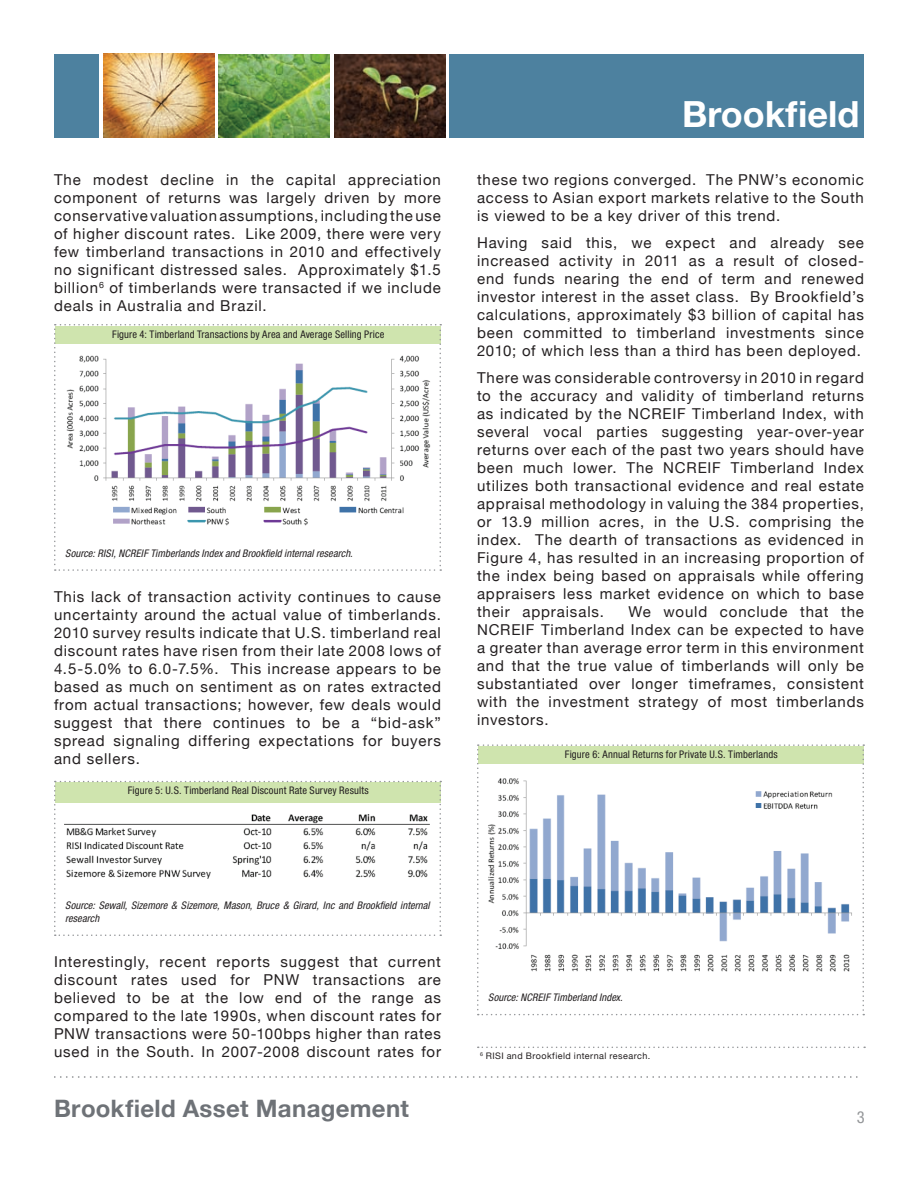
<style>
.page{position:relative;width:918px;height:1188px;background:#fff}
.page>*{position:absolute;margin:0;border:0;box-sizing:border-box;transform-origin:0 0}
.t1{font:700 36px "Helvetica Neue";color:#fff}
.t2{font:700 24px "Helvetica Neue";letter-spacing:.015em;color:#6e7277}
.t3{font:condensed 16.5px "Helvetica Neue LT Std";color:#939598}
.t4{font:15px/18px "Helvetica Neue";letter-spacing:.055em;color:#231f20;text-align:justify}
.t5{font:italic condensed 10.5px/12.6px "Helvetica Neue LT Std";letter-spacing:.01em;color:#231f20}
.t6{font:condensed 10.5px "Helvetica Neue LT Std";letter-spacing:.015em;color:#231f20}
.t7{font:9px "Helvetica Neue";letter-spacing:.05em;color:#231f20}
</style>
<div class="page">
<svg style="left:54px;top:1076px;width:804px;height:2px"></svg>
<div style="left:450px;top:54px;width:414px;height:84px;background:#4d819f"></div>
<img style="left:103px;top:54px;width:112px;height:84px">
<img style="left:334px;top:54px;width:112px;height:84px">
<img style="left:219px;top:54px;width:111px;height:84px">
<div style="left:54px;top:54px;width:45px;height:84px;background:#4d819f"></div>
<svg style="left:54px;top:324px;width:387px;height:247px"></svg>
<svg style="left:54px;top:781px;width:387px;height:155px"></svg>
<svg style="left:478px;top:1047px;width:387px;height:1px"></svg>
<svg style="left:477px;top:744px;width:387px;height:271px"></svg>
<p class="t4" style="left:54px;top:171px;width:389px">The modest decline in the capital appreciation component of returns was largely driven by more conservative valuation assumptions, including the use of higher discount rates. Like 2009, there were very few timberland transactions in 2010 and effectively no significant distressed sales. Approximately $1.5 billion<sup>6</sup> of timberlands were transacted if we include deals in Australia and Brazil.</p>
<p class="t6" style="left:112px;top:328px;width:274px">Figure 4: Timberland Transactions by Area and Average Selling Price</p>
<p class="t5" style="left:65px;top:547px;width:289px">Source: RISI, NCREIF Timberlands Index and Brookfield internal research.</p>
<p class="t4" style="left:54px;top:587px;width:389px">This lack of transaction activity continues to cause uncertainty around the actual value of timberlands.<br>2010 survey results indicate that U.S. timberland real discount rates have risen from their late 2008 lows of 4.5-5.0% to 6.0-7.5%. This increase appears to be based as much on sentiment as on rates extracted from actual transactions; however, few deals would suggest that there continues to be a “bid-ask” spread signaling differing expectations for buyers and sellers.</p>
<p class="t6" style="left:128px;top:785px;width:243px">Figure 5: U.S. Timberland Real Discount Rate Survey Results</p>
<h1 class="t1" style="left:682px;top:92px;width:179px">Brookfield</h1>
<p class="t4" style="left:477px;top:171px;width:388px">these two regions converged. The PNW’s economic access to Asian export markets relative to the South is viewed to be a key driver of this trend.</p>
<p class="t4" style="left:477px;top:234px;width:388px">Having said this, we expect and already see increased activity in 2011 as a result of closed&shy;end funds nearing the end of term and renewed investor interest in the asset class. By Brookfield’s calculations, approximately $3 billion of capital has been committed to timberland investments since 2010; of which less than a third has been deployed.</p>
<p class="t4" style="left:477px;top:369px;width:388px">There was considerable controversy in 2010 in regard to the accuracy and validity of timberland returns as indicated by the NCREIF Timberland Index, with several vocal parties suggesting year-over-year returns over each of the past two years should have been much lower. The NCREIF Timberland Index utilizes both transactional evidence and real estate appraisal methodology in valuing the 384 properties, or 13.9 million acres, in the U.S. comprising the index. The dearth of transactions as evidenced in Figure 4, has resulted in an increasing proportion of the index being based on appraisals while offering appraisers less market evidence on which to base their appraisals.</p>
<p class="t4" style="left:477px;top:603px;width:388px;text-indent:152px">We would conclude that the NCREIF Timberland Index can be expected to have a greater than average error term in this environment and that the true value of timberlands will only be substantiated over longer timeframes, consistent with the investment strategy of most timberlands investors.</p>
<p class="t6" style="left:565px;top:749px;width:214px">Figure 6: Annual Returns for Private U.S. Timberlands</p>
<p class="t5" style="left:65px;top:899px;width:366px">Source: Sewall, Sizemore &amp; Sizemore, Mason, Bruce &amp; Girard, Inc and Brookfield internal research</p>
<p class="t4" style="left:54px;top:953px;width:388px">Interestingly, recent reports suggest that current discount rates used for PNW transactions are believed to be at the low end of the range as compared to the late 1990s, when discount rates for PNW transactions were 50-100bps higher than rates used in the South. In 2007-2008 discount rates for</p>
<p class="t5" style="left:488px;top:991px;width:136px">Source: NCREIF Timberland Index.</p>
<p class="t7" style="left:480px;top:1050px;width:172px"><sup>6</sup> RISI and Brookfield internal research.</p>
<h2 class="t2" style="left:54px;top:1094px;width:357px">Brookfield Asset Management</h2>
<p class="t3" style="left:857px;top:1107px;width:9px">3</p>
</div>
